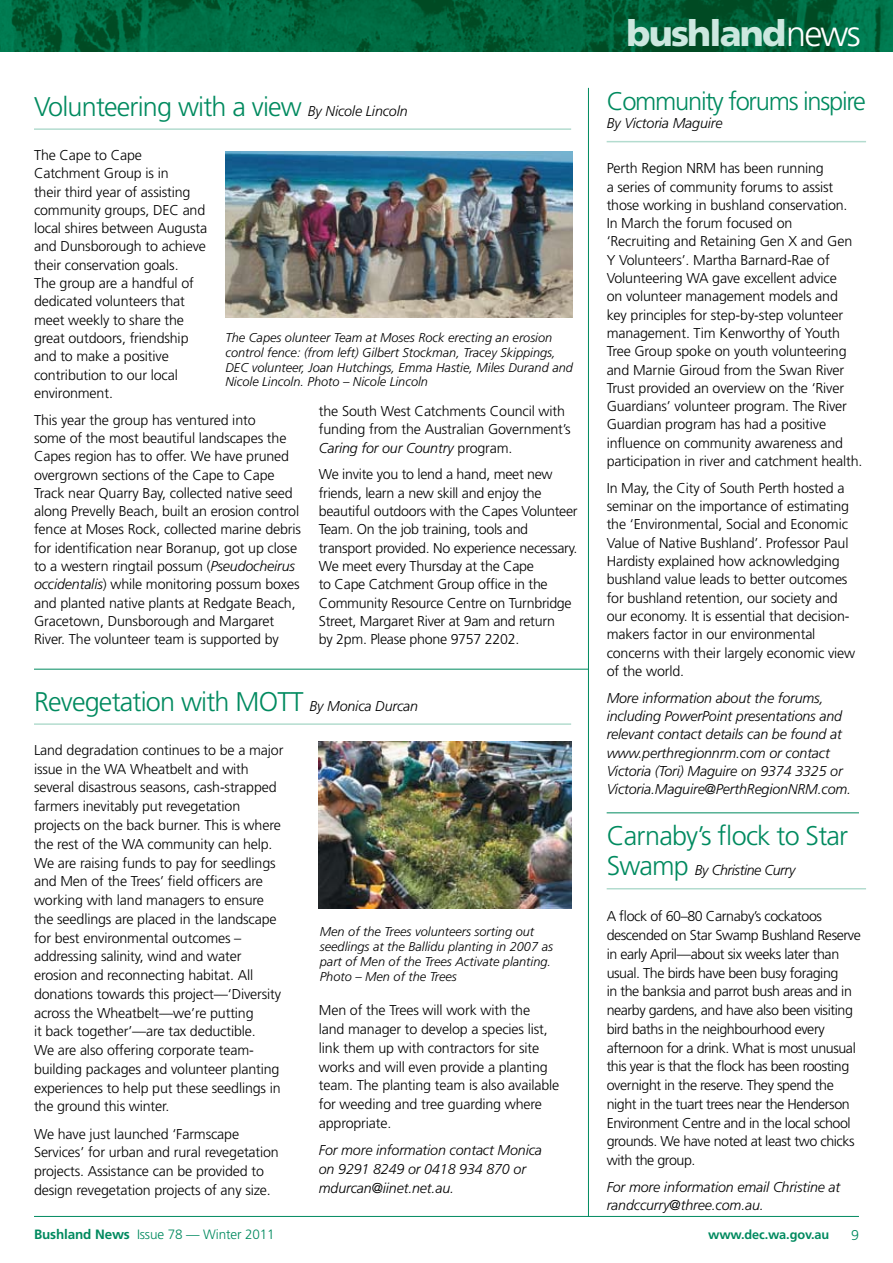
<style>
.page{position:relative;width:893px;height:1263px;background:#fff}
.page>*{position:absolute;margin:0;border:0;box-sizing:border-box;transform-origin:0 0}
.t1{font:900 36px "Frutiger";letter-spacing:-.05em;color:#cce8df}
.t2{font:300 27px "Frutiger";letter-spacing:-.03em;color:#008a5f}
.t3{font:300 25.5px "Frutiger";letter-spacing:-.05em;color:#008a5f}
.t4{font:300 14.25px/18.3px "Frutiger";letter-spacing:-.01em;color:#000}
.t5{font:300 14.25px/18.8px "Frutiger";letter-spacing:-.03em;color:#000}
.t6{font:italic 300 14.25px/18.3px "Frutiger";letter-spacing:-.01em;color:#000}
.t7{font:italic 300 14.25px "Frutiger";letter-spacing:-.03em;color:#000}
.t8{font:300 14.25px "Frutiger";color:#008a5f}
.t9{font:300 13.5px "Frutiger";letter-spacing:-.01em;color:#008a5f}
.t10{font:italic 300 12.75px/15px "Frutiger";color:#000}
.t11{font:700 12.75px "Frutiger";letter-spacing:-.01em;color:#008a5f}
.s1{font-style:italic;font-size:14.25px;color:#000}
.s2{font-style:italic}
.s3{font-weight:300;color:#fff}
.s4{font-style:normal;font-size:27px;color:#008a5f}
.s5{font-weight:700}
</style>
<div class="page">
<img style="left:0;top:0;width:893px;height:51px">
<hr style="left:34px;top:1216px;width:825px;height:1px;background:#008a5f">
<hr style="left:607px;top:812px;width:252px;height:1px;background:#008a5f">
<hr style="left:34px;top:669px;width:555px;height:1px;background:#008a5f">
<hr style="left:588px;top:88px;width:1px;height:1128px;background:#008a5f">
<hr style="left:607px;top:141px;width:259px;height:1px;background:#b3dccf">
<hr style="left:607px;top:888px;width:259px;height:1px;background:#b3dccf">
<hr style="left:34px;top:723px;width:537px;height:2px;background:#b3dccf">
<img style="left:319px;top:741px;width:252px;height:168px">
<hr style="left:34px;top:128px;width:537px;height:2px;background:#b3dccf">
<img style="left:225px;top:152px;width:348px;height:165px">
<h2 class="t2" style="left:34px;top:91px;width:375px">Volunteering with a view <span class="s1">By Nicole Lincoln</span></h2>
<p class="t4" style="left:34px;top:146px;width:175px">The Cape to Cape<br>Catchment Group is in<br>their third year of assisting community groups, DEC and local shires between Augusta and Dunsborough to achieve their conservation goals.<br>The group are a handful of dedicated volunteers that meet weekly to share the great outdoors, friendship and to make a positive contribution to our local environment.</p>
<p class="t4" style="left:34px;top:411px;width:269px">This year the group has ventured into<br>some of the most beautiful landscapes the Capes region has to offer. We have pruned overgrown sections of the Cape to Cape Track near Quarry Bay, collected native seed along Prevelly Beach, built an erosion control fence at Moses Rock, collected marine debris for identification near Boranup, got up close to a western ringtail possum (<span class="s2">Pseudocheirus occidentalis</span>) while monitoring possum boxes and planted native plants at Redgate Beach, Gracetown, Dunsborough and Margaret River. The volunteer team is supported by</p>
<p class="t4" style="left:319px;top:402px;width:253px">the South West Catchments Council with funding from the Australian Government’s<br><span class="s2">Caring for our Country</span> program.</p>
<p class="t10" style="left:225px;top:330px;width:349px">The Capes olunteer Team at Moses Rock erecting an erosion control fence: (from left) Gilbert Stockman, Tracey Skippings, DEC volunteer, Joan Hutchings, Emma Hastie, Miles Durand and Nicole Lincoln. Photo – Nicole Lincoln</p>
<p class="t4" style="left:319px;top:466px;width:260px">We invite you to lend a hand, meet new friends, learn a new skill and enjoy the beautiful outdoors with the Capes Volunteer Team. On the job training, tools and transport provided. No experience necessary.<br>We meet every Thursday at the Cape<br>to Cape Catchment Group office in the Community Resource Centre on Turnbridge Street, Margaret River at 9am and return<br>by 2pm. Please phone 9757 2202.</p>
<h2 class="t2" style="left:34px;top:686px;width:386px">Revegetation with MOTT <span class="s1">By Monica Durcan</span></h2>
<p class="t4" style="left:34px;top:741px;width:251px;line-height:18.8px">Land degradation continues to be a major issue in the WA Wheatbelt and with several disastrous seasons, cash-strapped farmers inevitably put revegetation projects on the back burner. This is where the rest of the WA community can help.<br>We are raising funds to pay for seedlings and Men of the Trees’ field officers are working with land managers to ensure the seedlings are placed in the landscape for best environmental outcomes – addressing salinity, wind and water erosion and reconnecting habitat. All donations towards this project—‘Diversity across the Wheatbelt—we’re putting<br>it back together’—are tax deductible.<br>We are also offering corporate team&shy;building packages and volunteer planting experiences to help put these seedlings in the ground this winter.</p>
<p class="t4" style="left:34px;top:1124px;width:246px;line-height:18.8px">We have just launched ‘Farmscape Services’ for urban and rural revegetation projects. Assistance can be provided to design revegetation projects of any size.</p>
<p class="t10" style="left:320px;top:924px;width:235px">Men of the Trees volunteers sorting out seedlings at the Ballidu planting in 2007 as part of Men of the Trees Activate planting.<br>Photo – Men of the Trees</p>
<p class="t4" style="left:319px;top:1001px;width:242px;line-height:18.8px">Men of the Trees will work with the land manager to develop a species list, link them up with contractors for site works and will even provide a planting team. The planting team is also available for weeding and tree guarding where appropriate.</p>
<p class="t6" style="left:319px;top:1141px;width:225px;line-height:18.8px">For more information contact Monica on 9291 8249 or 0418 934 870 or mdurcan@iinet.net.au.</p>
<h1 class="t1" style="left:627px;top:11px;width:236px">bushland<span class="s3">news</span></h1>
<h3 class="t3" style="left:607px;top:87px;width:261px">Community forums inspire</h3>
<p class="t6" style="left:607px;top:114px;width:117px">By Victoria Maguire</p>
<p class="t4" style="left:607px;top:159px;width:257px">Perth Region NRM has been running<br>a series of community forums to assist those working in bushland conservation.<br>In March the forum focused on<br>‘Recruiting and Retaining Gen X and Gen Y Volunteers’. Martha Barnard-Rae of Volunteering WA gave excellent advice<br>on volunteer management models and<br>key principles for step-by-step volunteer management. Tim Kenworthy of Youth Tree Group spoke on youth volunteering and Marnie Giroud from the Swan River Trust provided an overview on the ‘River Guardians’ volunteer program. The River Guardian program has had a positive influence on community awareness and participation in river and catchment health.</p>
<p class="t4" style="left:607px;top:479px;width:250px">In May, the City of South Perth hosted a seminar on the importance of estimating the ‘Environmental, Social and Economic Value of Native Bushland’. Professor Paul Hardisty explained how acknowledging bushland value leads to better outcomes for bushland retention, our society and our economy. It is essential that decision&shy;makers factor in our environmental concerns with their largely economic view of the world.</p>
<p class="t6" style="left:607px;top:689px;width:246px">More information about the forums, including PowerPoint presentations and relevant contact details can be found at www.perthregionnrm.com or contact Victoria (Tori) Maguire on 9374 3325 or Victoria.Maguire@PerthRegionNRM.com.</p>
<h2 class="t2" style="left:607px;top:821px;width:243px">Carnaby’s flock to Star</h2>
<p class="t7" style="left:607px;top:862px;width:190px"><span class="s4">Swamp</span> By Christine Curry</p>
<p class="t5" style="left:607px;top:907px;width:256px">A flock of 60–80 Carnaby’s cockatoos descended on Star Swamp Bushland Reserve in early April—about six weeks later than usual. The birds have been busy foraging<br>in the banksia and parrot bush areas and in nearby gardens, and have also been visiting bird baths in the neighbourhood every afternoon for a drink. What is most unusual this year is that the flock has been roosting overnight in the reserve. They spend the night in the tuart trees near the Henderson Environment Centre and in the local school grounds. We have noted at least two chicks with the group.</p>
<p class="t6" style="left:607px;top:1178px;width:235px">For more information email Christine at randccurry@three.com.au.</p>
<p class="t9" style="left:34px;top:1227px;width:242px"><span class="s5">Bushland News</span> Issue 78 — Winter 2011</p>
<p class="t11" style="left:708px;top:1226px;width:123px">www.dec.wa.gov.au</p>
<p class="t8" style="left:851px;top:1227px;width:9px">9</p>
</div>
